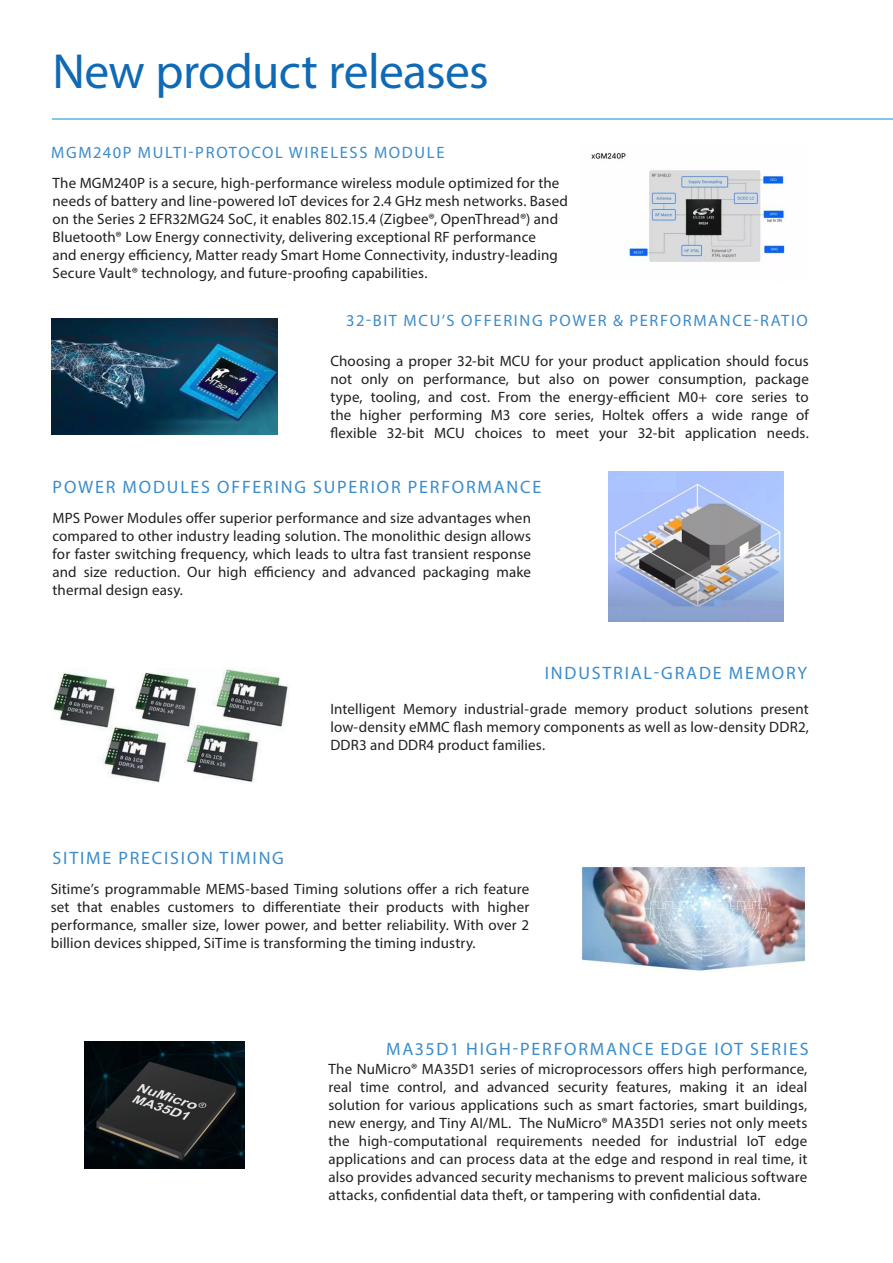
<style>
.page{position:relative;width:893px;height:1263px;background:#fff}
.page>*{position:absolute;margin:0;border:0;box-sizing:border-box;transform-origin:0 0}
.Titles{font:49.5px "Myriad Pro";letter-spacing:-.01em;color:#0f6ab5}
.P-titles{font:18px "Myriad Pro";letter-spacing:.1em;color:#3b8ccb}
.P-titles-2{font:16.5px "Myriad Pro";letter-spacing:.1em;color:#3b8ccb}
.tekst{font:15px/18px "Myriad Pro";letter-spacing:.01em;color:#231f20;text-align:justify}
</style>
<div class="page">
<hr style="left:52px;top:119px;width:841px;height:1px;background:#088ecf">
<img style="left:591px;top:152px;width:196px;height:110px">
<img style="left:608px;top:471px;width:175px;height:150px">
<img style="left:84px;top:1042px;width:160px;height:126px">
<img style="left:581px;top:866px;width:224px;height:105px">
<img style="left:51px;top:668px;width:237px;height:115px">
<img style="left:51px;top:319px;width:226px;height:115px">
<p class="Titles" style="left:52px;top:41px;width:438px">New product releases</p>
<p class="P-titles-2" style="left:51px;top:142px;width:395px">MGM240P MULTI-PROTOCOL WIRELESS MODULE</p>
<p class="tekst" style="left:52px;top:174px;width:517px;text-align:left">The MGM240P is a secure, high-performance wireless module optimized for the needs of battery and line-powered IoT devices for 2.4 GHz mesh networks. Based on the Series 2 EFR32MG24 SoC, it enables 802.15.4 (Zigbee®, OpenThread®) and Bluetooth® Low Energy connectivity, delivering exceptional RF performance<br>and energy efficiency, Matter ready Smart Home Connectivity, industry-leading Secure Vault® technology, and future-proofing capabilities.</p>
<p class="P-titles-2" style="left:346px;top:310px;width:463px">32-BIT MCU’S OFFERING POWER &amp; PERFORMANCE-RATIO</p>
<p class="tekst" style="left:330px;top:352px;width:480px">Choosing a proper 32-bit MCU for your product application should focus not only on performance, but also on power consumption, package type, tooling, and cost. From the energy-efficient M0+ core series to the higher performing M3 core series, Holtek offers a wide range of flexible 32-bit MCU choices to meet your 32-bit application needs.</p>
<p class="P-titles" style="left:53px;top:476px;width:490px">POWER MODULES OFFERING SUPERIOR PERFORMANCE</p>
<p class="tekst" style="left:52px;top:508px;width:480px">MPS Power Modules offer superior performance and size advantages when compared to other industry leading solution. The monolithic design allows for faster switching frequency, which leads to ultra fast transient response and size reduction. Our high efficiency and advanced packaging make thermal design easy.</p>
<p class="P-titles" style="left:545px;top:662px;width:264px">INDUSTRIAL-GRADE MEMORY</p>
<p class="tekst" style="left:330px;top:700px;width:480px">Intelligent Memory industrial-grade memory product solutions present low-density eMMC flash memory components as well as low-density DDR2, DDR3 and DDR4 product families.</p>
<p class="P-titles" style="left:53px;top:846px;width:233px">SITIME PRECISION TIMING</p>
<p class="tekst" style="left:51px;top:880px;width:480px">Sitime’s programmable MEMS-based Timing solutions offer a rich feature set that enables customers to differentiate their products with higher performance, smaller size, lower power, and better reliability. With over 2 billion devices shipped, SiTime is transforming the timing industry.</p>
<p class="P-titles" style="left:386px;top:1038px;width:424px">MA35D1 HIGH-PERFORMANCE EDGE IOT SERIES</p>
<p class="tekst" style="left:328px;top:1060px;width:480px">The NuMicro® MA35D1 series of microprocessors offers high performance, real time control, and advanced security features, making it an ideal solution for various applications such as smart factories, smart buildings, new energy, and Tiny AI/ML. The NuMicro® MA35D1 series not only meets the high-computational requirements needed for industrial IoT edge applications and can process data at the edge and respond in real time, it also provides advanced security mechanisms to prevent malicious software attacks, confidential data theft, or tampering with confidential data.</p>
</div>
